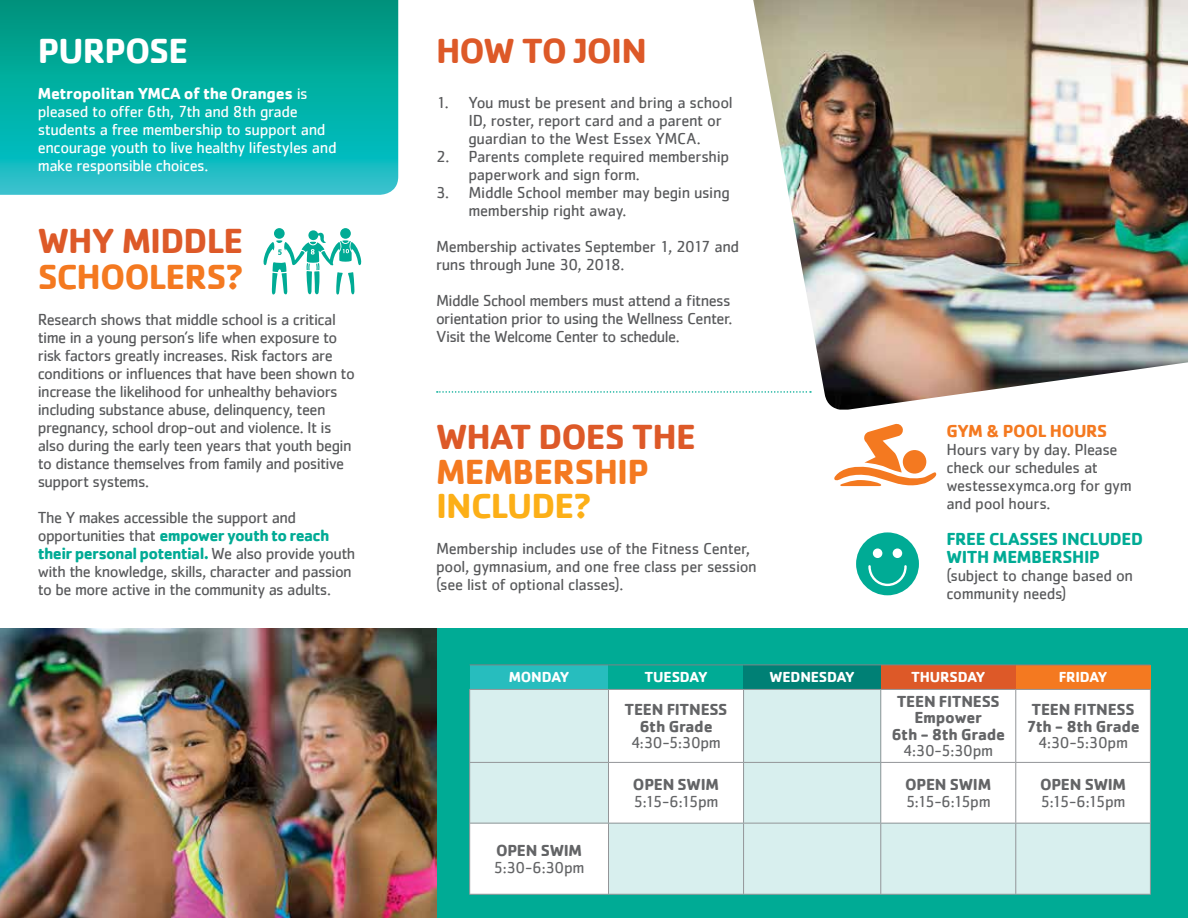
<style>
.page{position:relative;width:1188px;height:918px;background:#fff}
.page>*{position:absolute;margin:0;border:0;box-sizing:border-box;transform-origin:0 0}
.t1{font:700 36px "Cachet";letter-spacing:-.025em;color:#dd5928}
.t2{font:700 36px "Cachet";letter-spacing:-.025em;color:#f47920}
.t3{font:700 36px "Cachet";letter-spacing:-.025em;color:#fcaf17}
.t4{font:700 36px "Cachet";letter-spacing:-.03em;color:#fff}
.t5{font:700 18px/18px "Cachet";letter-spacing:-.02em;color:#00ab95}
.t6{font:700 18px "Cachet";letter-spacing:-.02em;color:#f47920}
.t7{font:16.5px/18px "Cachet";letter-spacing:-.03em;color:#58595b}
.t8{font:16.5px/18px "Cachet";letter-spacing:-.025em;color:#fff}
.t9{font:700 16.5px/16.5px "Cachet";letter-spacing:-.015em;color:#636466;text-align:center}
.t10{font:16.5px "Cachet";letter-spacing:-.035em;color:#636466}
.t11{font:700 15px "Cachet";letter-spacing:-.01em;color:#fff}
.s1{font-weight:700}
.s2{font-weight:700;color:#00ab95}
</style>
<div class="page">
<svg style="left:0;top:0;width:398px;height:195px;background:#07aea5"></svg>
<div style="left:436px;top:628px;width:752px;height:290px;background:#00ab95"></div>
<div style="left:470px;top:665px;width:139px;height:24px;background:#27bdbe"></div>
<div style="left:744px;top:665px;width:137px;height:24px;background:#008075"></div>
<div style="left:881px;top:665px;width:135px;height:24px;background:#dd5928"></div>
<div style="left:1016px;top:665px;width:134px;height:24px;background:#f47920"></div>
<svg style="left:470px;top:690px;width:680px;height:204px;background:#e9f5f5"></svg>
<hr style="left:469px;top:689px;width:140px;height:1px;background:#939598">
<hr style="left:469px;top:690px;width:1px;height:72px;background:#939598">
<hr style="left:609px;top:689px;width:135px;height:1px;background:#939598">
<hr style="left:608px;top:690px;width:1px;height:72px;background:#939598">
<hr style="left:744px;top:689px;width:137px;height:1px;background:#939598">
<hr style="left:743px;top:690px;width:1px;height:72px;background:#939598">
<hr style="left:881px;top:689px;width:135px;height:1px;background:#939598">
<hr style="left:880px;top:690px;width:1px;height:72px;background:#939598">
<hr style="left:1016px;top:689px;width:135px;height:1px;background:#939598">
<hr style="left:1015px;top:690px;width:1px;height:72px;background:#939598">
<hr style="left:1150px;top:690px;width:1px;height:72px;background:#939598">
<hr style="left:469px;top:762px;width:140px;height:1px;background:#939598">
<hr style="left:469px;top:763px;width:1px;height:60px;background:#939598">
<hr style="left:609px;top:762px;width:135px;height:1px;background:#939598">
<hr style="left:608px;top:763px;width:1px;height:60px;background:#939598">
<hr style="left:744px;top:762px;width:137px;height:1px;background:#939598">
<hr style="left:743px;top:763px;width:1px;height:60px;background:#939598">
<hr style="left:881px;top:762px;width:135px;height:1px;background:#939598">
<hr style="left:880px;top:763px;width:1px;height:60px;background:#939598">
<hr style="left:1016px;top:762px;width:135px;height:1px;background:#939598">
<hr style="left:1015px;top:763px;width:1px;height:60px;background:#939598">
<hr style="left:1150px;top:763px;width:1px;height:60px;background:#939598">
<hr style="left:469px;top:823px;width:140px;height:1px;background:#939598">
<hr style="left:469px;top:824px;width:1px;height:70px;background:#939598">
<hr style="left:609px;top:823px;width:135px;height:1px;background:#939598">
<hr style="left:608px;top:824px;width:1px;height:70px;background:#939598">
<hr style="left:744px;top:823px;width:137px;height:1px;background:#939598">
<hr style="left:743px;top:824px;width:1px;height:70px;background:#939598">
<hr style="left:881px;top:823px;width:135px;height:1px;background:#939598">
<hr style="left:880px;top:824px;width:1px;height:70px;background:#939598">
<hr style="left:1016px;top:823px;width:135px;height:1px;background:#939598">
<hr style="left:1015px;top:824px;width:1px;height:70px;background:#939598">
<hr style="left:1150px;top:824px;width:1px;height:70px;background:#939598">
<hr style="left:469px;top:894px;width:140px;height:1px;background:#939598">
<hr style="left:609px;top:894px;width:135px;height:1px;background:#939598">
<hr style="left:744px;top:894px;width:137px;height:1px;background:#939598">
<hr style="left:881px;top:894px;width:135px;height:1px;background:#939598">
<hr style="left:1016px;top:894px;width:135px;height:1px;background:#939598">
<hr style="left:470px;top:665px;width:139px;height:1px;background:#808285">
<hr style="left:609px;top:665px;width:135px;height:1px;background:#808285">
<hr style="left:744px;top:665px;width:137px;height:1px;background:#808285">
<hr style="left:881px;top:665px;width:135px;height:1px;background:#808285">
<hr style="left:1016px;top:665px;width:134px;height:1px;background:#808285">
<div style="left:274px;top:228px;width:11px;height:11px;background:#00ab95;border-radius:50%"></div>
<svg style="left:340px;top:228px;width:11px;height:11px"></svg>
<svg style="left:263px;top:230px;width:99px;height:65px"></svg>
<svg style="left:437px;top:391px;width:316px;height:2px"></svg>
<img style="left:753px;top:0;width:435px;height:410px">
<svg style="left:834px;top:423px;width:103px;height:64px"></svg>
<svg style="left:856px;top:532px;width:63px;height:63px"></svg>
<img style="left:0;top:628px;width:436px;height:290px">
<h1 class="t4" style="left:38px;top:27px;width:152px">PURPOSE</h1>
<p class="t8" style="left:38px;top:84px;width:300px"><span class="s1">Metropolitan YMCA of the Oranges</span> is pleased to offer 6th, 7th and 8th grade students a free membership to support and encourage youth to live healthy lifestyles and make responsible choices.</p>
<h1 class="t1" style="left:38px;top:217px;width:207px">WHY MIDDLE</h1>
<h1 class="t2" style="left:38px;top:253px;width:208px">SCHOOLERS?</h1>
<p class="t7" style="left:38px;top:310px;width:319px">Research shows that middle school is a critical time in a young person’s life when exposure to risk factors greatly increases. Risk factors are conditions or influences that have been shown to increase the likelihood for unhealthy behaviors including substance abuse, delinquency, teen pregnancy, school drop-out and violence. It is also during the early teen years that youth begin to distance themselves from family and positive support systems.</p>
<p class="t7" style="left:38px;top:508px;width:319px">The Y makes accessible the support and opportunities that <span class="s2">empower youth to reach their personal potential.</span> We also provide youth with the knowledge, skills, character and passion to be more active in the community as adults.</p>
<h1 class="t1" style="left:436px;top:27px;width:212px">HOW TO JOIN</h1>
<p class="t7" style="left:468px;top:93px;width:266px;text-indent:-32px">1. You must be present and bring a school<br>ID, roster, report card and a parent or guardian to the West Essex YMCA.</p>
<p class="t7" style="left:468px;top:147px;width:262px;text-indent:-32px">2. Parents complete required membership paperwork and sign form.</p>
<p class="t7" style="left:468px;top:183px;width:263px;text-indent:-32px">3. Middle School member may begin using membership right away.</p>
<p class="t7" style="left:436px;top:237px;width:305px">Membership activates September 1, 2017 and runs through June 30, 2018.</p>
<p class="t7" style="left:436px;top:291px;width:298px;text-align:justify">Middle School members must attend a fitness orientation prior to using the Wellness Center.<br>Visit the Welcome Center to schedule.</p>
<h1 class="t1" style="left:436px;top:414px;width:261px">WHAT DOES THE</h1>
<h1 class="t2" style="left:436px;top:448px;width:215px">MEMBERSHIP</h1>
<h1 class="t3" style="left:436px;top:483px;width:157px">INCLUDE?</h1>
<p class="t7" style="left:436px;top:539px;width:322px">Membership includes use of the Fitness Center, pool, gymnasium, and one free class per session (see list of optional classes).</p>
<p class="t6" style="left:946px;top:419px;width:162px">GYM &amp; POOL HOURS</p>
<p class="t7" style="left:946px;top:440px;width:187px">Hours vary by day. Please check our schedules at westessexymca.org for gym and pool hours.</p>
<p class="t5" style="left:946px;top:529px;width:198px">FREE CLASSES INCLUDED<br>WITH MEMBERSHIP</p>
<p class="t7" style="left:946px;top:566px;width:188px">(subject to change based on community needs)</p>
<p class="t11" style="left:509px;top:668px;width:62px">MONDAY</p>
<p class="t11" style="left:644px;top:668px;width:65px">TUESDAY</p>
<p class="t11" style="left:770px;top:668px;width:87px">WEDNESDAY</p>
<p class="t11" style="left:911px;top:668px;width:76px">THURSDAY</p>
<p class="t11" style="left:1059px;top:668px;width:50px">FRIDAY</p>
<p class="t9" style="left:625px;top:701px;width:105px">TEEN FITNESS<br>6th Grade</p>
<p class="t10" style="left:631px;top:733px;width:91px">4:30-5:30pm</p>
<p class="t9" style="left:891px;top:693px;width:115px">TEEN FITNESS<br>Empower<br>6th - 8th Grade</p>
<p class="t10" style="left:903px;top:741px;width:91px">4:30-5:30pm</p>
<p class="t9" style="left:1026px;top:701px;width:115px">TEEN FITNESS<br>7th - 8th Grade</p>
<p class="t10" style="left:1038px;top:733px;width:91px">4:30-5:30pm</p>
<p class="t9" style="left:496px;top:842px;width:88px">OPEN SWIM</p>
<p class="t10" style="left:494px;top:858px;width:93px">5:30-6:30pm</p>
<p class="t9" style="left:633px;top:776px;width:88px">OPEN SWIM</p>
<p class="t10" style="left:633px;top:792px;width:87px">5:15-6:15pm</p>
<p class="t9" style="left:905px;top:776px;width:88px">OPEN SWIM</p>
<p class="t10" style="left:906px;top:792px;width:87px">5:15-6:15pm</p>
<p class="t9" style="left:1040px;top:776px;width:88px">OPEN SWIM</p>
<p class="t10" style="left:1040px;top:792px;width:87px">5:15-6:15pm</p>
</div>
